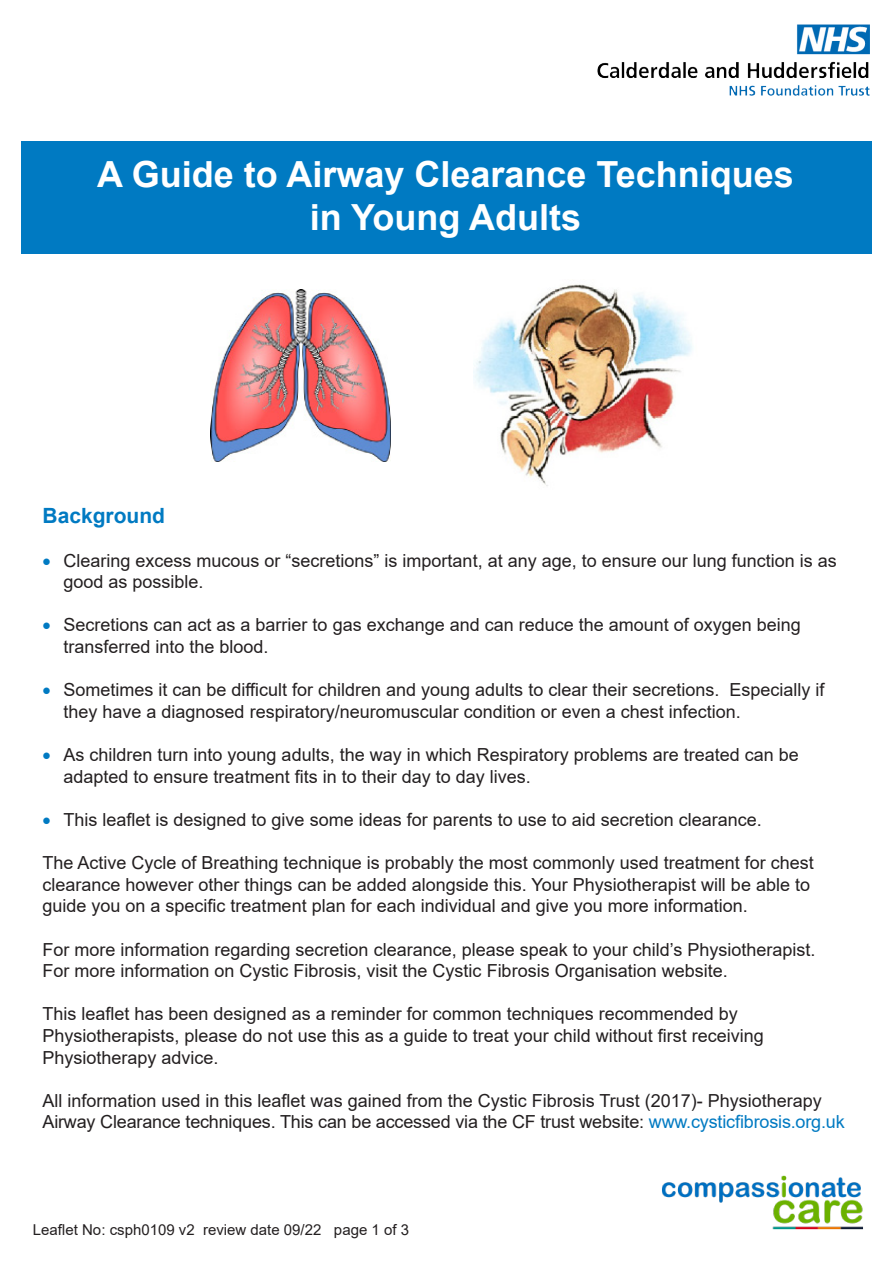
<style>
.page{position:relative;width:893px;height:1263px;background:#fff}
.page>*{position:absolute;margin:0;border:0;box-sizing:border-box;transform-origin:0 0}
.t1{font:700 36px "Arial";color:#fff}
.t2{font:700 21px "Arial";color:#007ac2}
.t3{font:18px/21.6px "Arial";color:#231f20}
.t4{font:15px "Arial";color:#231f20}
.s1{color:#007ac2}
</style>
<div class="page">
<img style="left:662px;top:1175px;width:201px;height:55px">
<div style="left:21px;top:141px;width:851px;height:113px;background:#007ac2"></div>
<img style="left:597px;top:25px;width:273px;height:70px">
<img style="left:210px;top:289px;width:181px;height:173px">
<img style="left:473px;top:284px;width:220px;height:202px">
<p class="t1" style="left:97px;top:149px;width:698px">A Guide to Airway Clearance Techniques</p>
<p class="t1" style="left:310px;top:192px;width:273px">in Young Adults</p>
<p class="t2" style="left:43px;top:501px;width:124px">Background</p>
<p class="t3" style="left:64px;top:549px;width:775px;text-indent:-21px"><span class="s1">•</span> Clearing excess mucous or “secretions” is important, at any age, to ensure our lung function is as good as possible.</p>
<p class="t3" style="left:43px;top:614px;width:760px"><span class="s1">•</span> Secretions can act as a barrier to gas exchange and can reduce the amount of oxygen being</p>
<p class="t3" style="left:64px;top:636px;width:207px">transferred into the blood.</p>
<p class="t3" style="left:64px;top:679px;width:762px;text-indent:-21px"><span class="s1">•</span> Sometimes it can be difficult for children and young adults to clear their secretions. Especially if they have a diagnosed respiratory/neuromuscular condition or even a chest infection.</p>
<p class="t3" style="left:43px;top:744px;width:758px"><span class="s1">•</span> As children turn into young adults, the way in which Respiratory problems are treated can be</p>
<p class="t3" style="left:64px;top:765px;width:469px">adapted to ensure treatment fits in to their day to day lives.</p>
<p class="t3" style="left:43px;top:809px;width:721px"><span class="s1">•</span> This leaflet is designed to give some ideas for parents to use to aid secretion clearance.</p>
<p class="t3" style="left:43px;top:852px;width:773px">The Active Cycle of Breathing technique is probably the most commonly used treatment for chest clearance however other things can be added alongside this. Your Physiotherapist will be able to guide you on a specific treatment plan for each individual and give you more information.</p>
<p class="t3" style="left:43px;top:938px;width:775px">For more information regarding secretion clearance, please speak to your child’s Physiotherapist.</p>
<p class="t3" style="left:43px;top:960px;width:687px">For more information on Cystic Fibrosis, visit the Cystic Fibrosis Organisation website.</p>
<p class="t3" style="left:43px;top:1003px;width:697px">This leaflet has been designed as a reminder for common techniques recommended by</p>
<p class="t3" style="left:43px;top:1025px;width:723px">Physiotherapists, please do not use this as a guide to treat your child without first receiving</p>
<p class="t3" style="left:43px;top:1046px;width:178px">Physiotherapy advice.</p>
<p class="t3" style="left:43px;top:1089px;width:781px">All information used in this leaflet was gained from the Cystic Fibrosis Trust (2017)- Physiotherapy</p>
<p class="t3" style="left:43px;top:1111px;width:804px">Airway Clearance techniques. This can be accessed via the CF trust website: <span class="s1">www.cysticfibrosis.org.uk</span></p>
<p class="t4" style="left:33px;top:1219px;width:378px">Leaflet No: csph0109 v2 review date 09/22 page 1 of 3</p>
</div>
